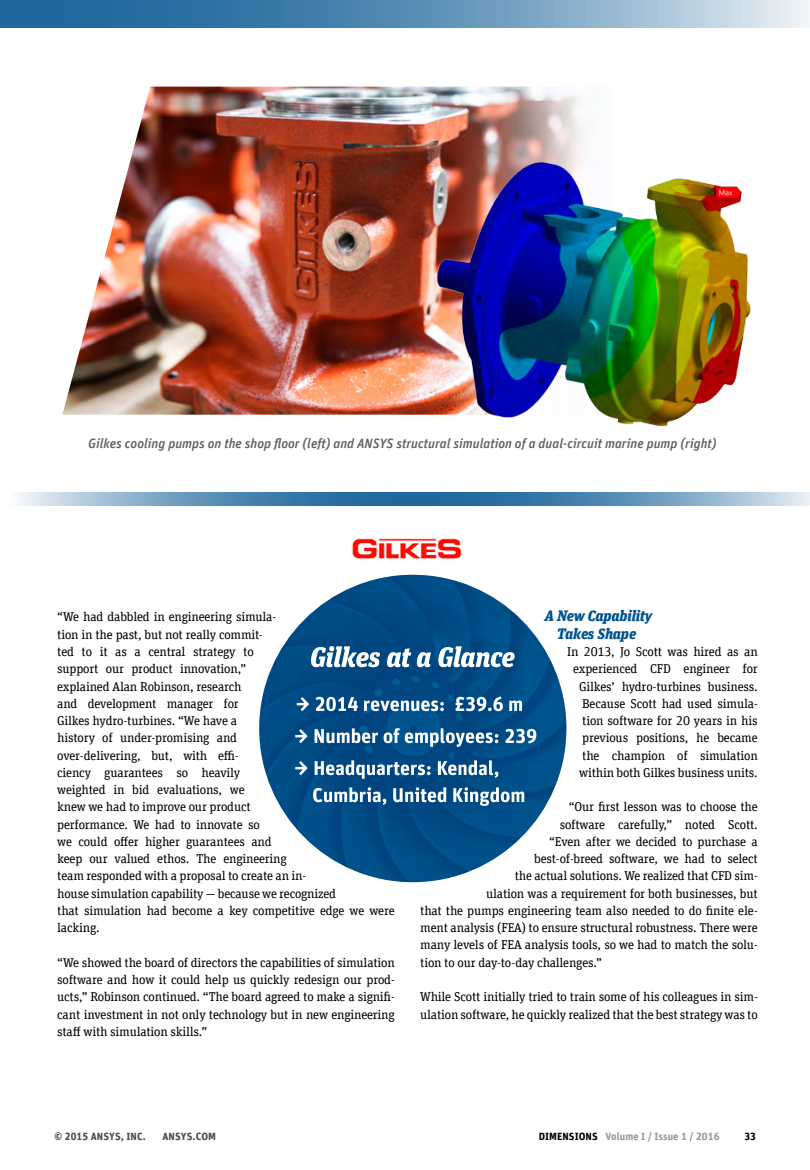
<style>
.page{position:relative;width:810px;height:1170px;background:#fff}
.page>*{position:absolute;margin:0;border:0;box-sizing:border-box;transform-origin:0 0}
.t1{font:italic 900 15px/17.2px "Unit Slab Offc Pro";letter-spacing:-.015em;color:#005390;text-align:center}
.t2{font:italic 500 13.5px "Unit Offc Pro";color:#5f6062}
.t3{font:12.75px/17.2px "Unit Slab Offc Pro";letter-spacing:-.015em;color:#000}
.t4{font:700 10.5px "Unit Offc Pro";letter-spacing:.01em;color:#97999c}
.t5{font:700 10.5px "Unit Offc Pro";letter-spacing:.01em;color:#4a4a4d}
.t6{font:700 10.5px "Unit Offc Pro";color:#000}
.s1{color:#000}
</style>
<div class="page">
<img style="left:62px;top:87px;width:521px;height:327px">
<img style="left:362px;top:139px;width:389px;height:288px">
<svg style="left:18px;top:492px;width:792px;height:13px;background:#6697bc"></svg>
<img style="left:352px;top:538px;width:110px;height:21px">
<img style="left:259px;top:574px;width:307px;height:308px">
<svg style="left:311px;top:646px;width:204px;height:21px"></svg>
<svg style="left:313px;top:787px;width:211px;height:18px"></svg>
<svg style="left:295px;top:760px;width:203px;height:18px"></svg>
<svg style="left:295px;top:728px;width:241px;height:18px"></svg>
<svg style="left:297px;top:696px;width:225px;height:15px"></svg>
<svg style="left:0;top:0;width:810px;height:28px;background:#6597bb"></svg>
<p class="t2" style="left:88px;top:433px;width:630px">Gilkes cooling pumps on the shop floor (left) and ANSYS structural simulation of a dual-circuit marine pump (right)</p>
<p class="t3" style="left:57px;top:608px;width:339px">“We had dabbled in engineering simula-<br>tion in the past, but not really commit-<br>ted to it as a central strategy to<br>support our product innovation,”<br>explained Alan Robinson, research<br>and development manager for<br>Gilkes hydro-turbines. “We have a<br>history of under-promising and<br>over-delivering, but, with effi-<br>ciency guarantees so heavily<br>weighted in bid evaluations, we<br>knew we had to improve our product<br>performance. We had to innovate so<br>we could offer higher guarantees and<br>keep our valued ethos. The engineering<br>team responded with a proposal to create an in-<br>house simulation capability — because we recognized<br>that simulation had become a key competitive edge we were lacking.</p>
<p class="t3" style="left:57px;top:953px;width:339px;text-align:justify">“We showed the board of directors the capabilities of simulation software and how it could help us quickly redesign our prod&shy;ucts,” Robinson continued. “The board agreed to make a signifi&shy;cant investment in not only technology but in new engineering staff with simulation skills.”</p>
<p class="t1" style="left:545px;top:606px;width:109px">A New Capability<br>Takes Shape</p>
<p class="t3" style="left:567px;top:642px;width:192px;text-align:right">In 2013, Jo Scott was hired as an experienced CFD engineer for<br>Gilkes’ hydro-turbines business.<br>Because Scott had used simula&shy;tion software for 20 years in his previous positions, he became the champion of simulation within both Gilkes business units.</p>
<p class="t3" style="left:569px;top:797px;width:191px">“Our first lesson was to choose the</p>
<p class="t3" style="left:560px;top:815px;width:200px">software carefully,” noted Scott.</p>
<p class="t3" style="left:549px;top:832px;width:210px">“Even after we decided to purchase a</p>
<p class="t3" style="left:534px;top:849px;width:225px">best-of-breed software, we had to select</p>
<p class="t3" style="left:515px;top:866px;width:245px">the actual solutions. We realized that CFD sim-</p>
<p class="t3" style="left:486px;top:884px;width:273px">ulation was a requirement for both businesses, but</p>
<p class="t3" style="left:420px;top:901px;width:339px">that the pumps engineering team also needed to do finite ele-</p>
<p class="t3" style="left:420px;top:918px;width:339px">ment analysis (FEA) to ensure structural robustness. There were</p>
<p class="t3" style="left:420px;top:935px;width:339px">many levels of FEA analysis tools, so we had to match the solu-</p>
<p class="t3" style="left:420px;top:953px;width:183px">tion to our day-to-day challenges.”</p>
<p class="t3" style="left:420px;top:987px;width:339px">While Scott initially tried to train some of his colleagues in sim&shy;ulation software, he quickly realized that the best strategy was to</p>
<p class="t5" style="left:54px;top:1128px;width:93px">© 2015 ANSYS, INC.</p>
<p class="t5" style="left:163px;top:1128px;width:55px">ANSYS.COM</p>
<p class="t4" style="left:539px;top:1128px;width:182px"><span class="s1">DIMENSIONS</span> Volume I / Issue 1 / 2016</p>
<p class="t6" style="left:744px;top:1128px;width:13px">33</p>
</div>
